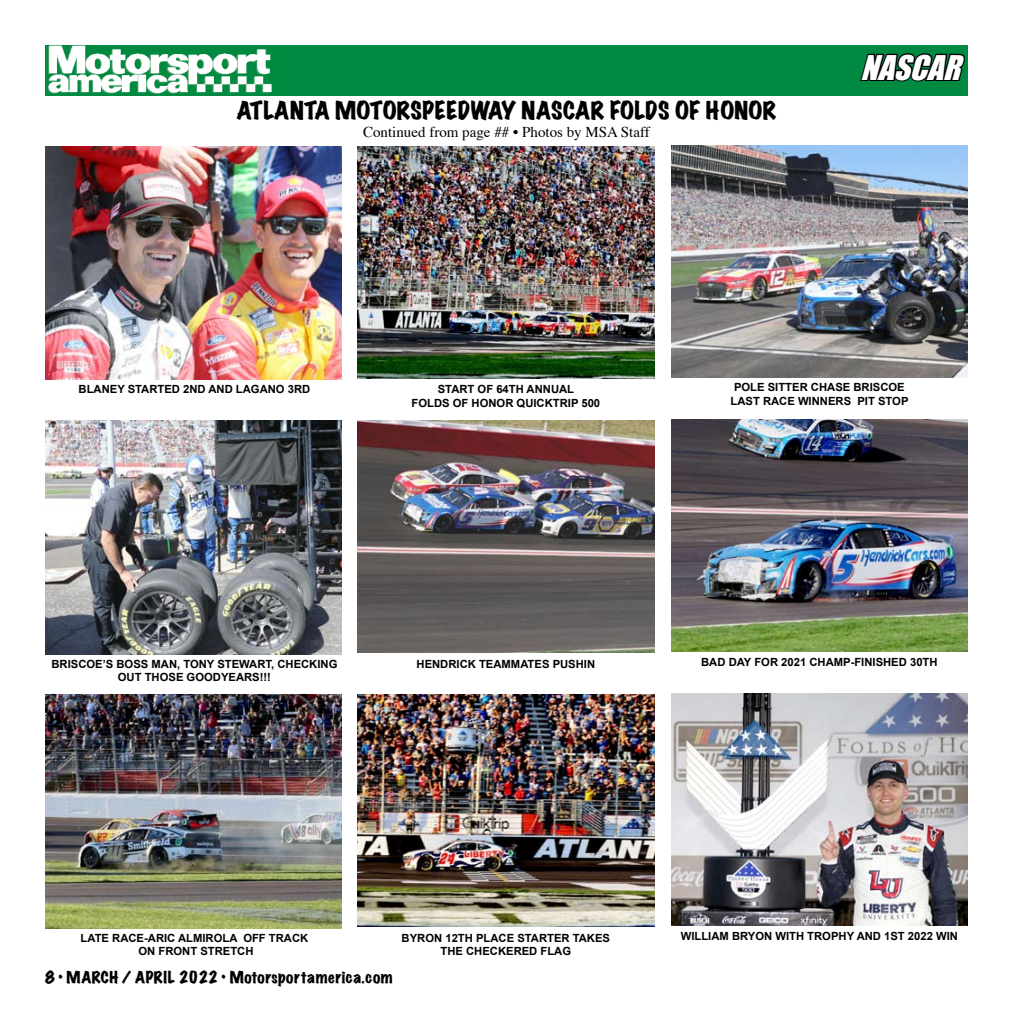
<style>
.page{position:relative;width:1013px;height:1035px;background:#fff}
.page>*{position:absolute;margin:0;border:0;box-sizing:border-box;transform-origin:0 0}
.t1{font:italic 31.25px "Impact";color:#fff}
.t2{font:expanded 22.5px "Marker Felt";color:#000}
.t3{font:expanded 15px "Marker Felt";letter-spacing:.035em;color:#000}
.t4{font:15px "Times";color:#000}
.t5{font:700 11.25px/13.5px "Arial";color:#000;text-align:center}
</style>
<div class="page">
<div style="left:45px;top:45px;width:923px;height:51px;background:#008940"></div>
<svg style="left:860px;top:53px;width:105px;height:29px"></svg>
<img style="left:47px;top:45px;width:225px;height:49px">
<img style="left:45px;top:146px;width:296px;height:234px">
<img style="left:358px;top:146px;width:296px;height:232px">
<img style="left:671px;top:145px;width:297px;height:232px">
<img style="left:45px;top:695px;width:296px;height:234px">
<img style="left:358px;top:695px;width:296px;height:232px">
<img style="left:671px;top:694px;width:297px;height:232px">
<img style="left:45px;top:421px;width:296px;height:234px">
<img style="left:358px;top:421px;width:296px;height:232px">
<img style="left:671px;top:420px;width:297px;height:232px">
<h2 class="t2" style="left:237px;top:93px;width:541px">ATLANTA MOTORSPEEDWAY NASCAR FOLDS OF HONOR</h2>
<h3 class="t4" style="left:363px;top:118px;width:288px">Continued from page ## • Photos by MSA Staff</h3>
<h1 class="t1" style="left:860px;top:43px;width:113px">NASCAR</h1>
<p class="t5" style="left:79px;top:383px;width:233px">BLANEY STARTED 2ND AND LAGANO 3RD</p>
<p class="t5" style="left:411px;top:383px;width:190px">START OF 64TH ANNUAL<br>FOLDS OF HONOR QUICKTRIP 500</p>
<p class="t5" style="left:730px;top:381px;width:179px">POLE SITTER CHASE BRISCOE<br>LAST RACE WINNERS PIT STOP</p>
<p class="t5" style="left:51px;top:658px;width:287px">BRISCOE’S BOSS MAN, TONY STEWART, CHECKING</p>
<p class="t5" style="left:701px;top:656px;width:238px">BAD DAY FOR 2021 CHAMP-FINISHED 30TH</p>
<p class="t5" style="left:118px;top:671px;width:155px">OUT THOSE GOODYEARS!!!</p>
<p class="t5" style="left:416px;top:657px;width:180px">HENDRICK TEAMMATES PUSHIN</p>
<p class="t5" style="left:81px;top:931px;width:229px">LATE RACE-ARIC ALMIROLA OFF TRACK</p>
<p class="t5" style="left:680px;top:930px;width:279px">WILLIAM BRYON WITH TROPHY AND 1ST 2022 WIN</p>
<p class="t5" style="left:138px;top:945px;width:116px">ON FRONT STRETCH</p>
<p class="t5" style="left:401px;top:931px;width:210px">BYRON 12TH PLACE STARTER TAKES<br>THE CHECKERED FLAG</p>
<h3 class="t3" style="left:45px;top:965px;width:349px">8 • MARCH / APRIL 2022 • Motorsportamerica.com</h3>
</div>
